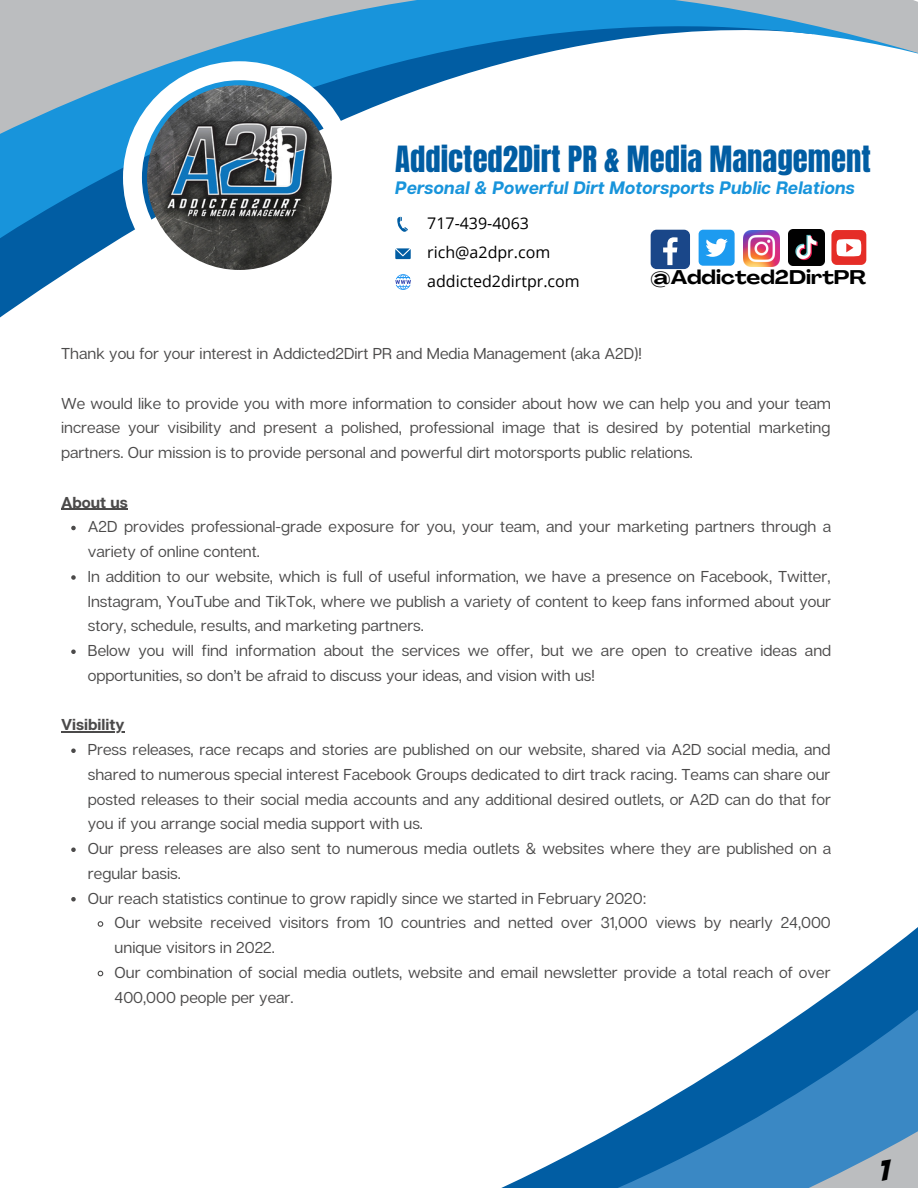
<style>
.page{position:relative;width:918px;height:1188px;background:#fff}
.page>*{position:absolute;margin:0;border:0;box-sizing:border-box;transform-origin:0 0}
.t1{font:30.75px "Anton";color:#015da3}
.t2{font:30px "Bangers";color:#000}
.t3{font:700 expanded 19.5px "Agrandir";color:#000}
.t4{font:italic 700 18px "Articulat CF";color:#1894db}
.t5{font:16.05px/29.1px "Open Sans";color:#000}
.t6{font:15.75px/24.8px "Articulat CF";color:#4b4a4a}
.t7{font:700 15.75px "Articulat CF";color:#4b4a4a}
</style>
<div class="page">
<svg style="left:0;top:217px;width:867px;height:101px"></svg>
<svg style="left:0;top:0;width:918px;height:217px"></svg>
<svg style="left:123px;top:61px;width:233px;height:233px"></svg>
<svg style="left:397px;top:217px;width:11px;height:15px"></svg>
<svg style="left:395px;top:248px;width:16px;height:11px"></svg>
<svg style="left:72px;top:901px;width:846px;height:72px"></svg>
<svg style="left:658px;top:973px;width:260px;height:132px"></svg>
<svg style="left:501px;top:1105px;width:417px;height:83px"></svg>
<svg style="left:395px;top:274px;width:16px;height:16px"></svg>
<svg style="left:71px;top:526px;width:5px;height:4px"></svg>
<svg style="left:71px;top:575px;width:5px;height:5px"></svg>
<svg style="left:71px;top:649px;width:5px;height:5px"></svg>
<svg style="left:71px;top:748px;width:5px;height:5px"></svg>
<svg style="left:71px;top:847px;width:5px;height:5px"></svg>
<svg style="left:71px;top:897px;width:5px;height:4px"></svg>
<svg style="left:97px;top:920px;width:7px;height:8px"></svg>
<svg style="left:97px;top:970px;width:7px;height:7px"></svg>
<hr style="left:61px;top:509px;width:67px;height:1px;background:#4b4a4a">
<hr style="left:61px;top:732px;width:63px;height:1px;background:#4b4a4a">
<img style="left:744px;top:231px;width:36px;height:36px">
<img style="left:788px;top:230px;width:36px;height:36px">
<div style="left:831px;top:230px;width:35px;height:35px;background:#e52d27;border-radius:5px"></div>
<svg style="left:837px;top:239px;width:24px;height:17px"></svg>
<div style="left:699px;top:230px;width:36px;height:36px;background:#1d9bf0;border-radius:4px"></div>
<svg style="left:705px;top:239px;width:23px;height:18px"></svg>
<div style="left:651px;top:230px;width:39px;height:39px;background:#1a4789;border-radius:6px"></div>
<svg style="left:663px;top:237px;width:15px;height:28px"></svg>
<h1 class="t1" style="left:395px;top:137px;width:477px">Addicted2Dirt PR &amp; Media Management</h1>
<p class="t4" style="left:395px;top:177px;width:461px">Personal &amp; Powerful Dirt Motorsports Public Relations</p>
<p class="t5" style="left:427px;top:208px;width:154px">717-439-4063 rich@a2dpr.com addicted2dirtpr.com</p>
<p class="t3" style="left:651px;top:269px;width:217px">@Addicted2DirtPR</p>
<p class="t6" style="left:61px;top:341px;width:582px">Thank you for your interest in Addicted2Dirt PR and Media Management (aka A2D)!</p>
<p class="t6" style="left:61px;top:390px;width:772px;text-align:justify">We would like to provide you with more information to consider about how we can help you and your team increase your visibility and present a polished, professional image that is desired by potential marketing partners. Our mission is to provide personal and powerful dirt motorsports public relations.</p>
<p class="t7" style="left:61px;top:492px;width:68px">About us</p>
<p class="t6" style="left:88px;top:514px;width:745px">A2D provides professional-grade exposure for you, your team, and your marketing partners through a variety of online content.<br>In addition to our website, which is full of useful information, we have a presence on Facebook, Twitter, Instagram, YouTube and TikTok, where we publish a variety of content to keep fans informed about your story, schedule, results, and marketing partners.<br>Below you will find information about the services we offer, but we are open to creative ideas and opportunities, so don’t be afraid to discuss your ideas, and vision with us!</p>
<p class="t7" style="left:61px;top:715px;width:65px">Visibility</p>
<p class="t6" style="left:88px;top:737px;width:745px">Press releases, race recaps and stories are published on our website, shared via A2D social media, and shared to numerous special interest Facebook Groups dedicated to dirt track racing. Teams can share our posted releases to their social media accounts and any additional desired outlets, or A2D can do that for you if you arrange social media support with us.<br>Our press releases are also sent to numerous media outlets &amp; websites where they are published on a regular basis.<br>Our reach statistics continue to grow rapidly since we started in February 2020:</p>
<p class="t6" style="left:115px;top:910px;width:718px">Our website received visitors from 10 countries and netted over 31,000 views by nearly 24,000 unique visitors in 2022.<br>Our combination of social media outlets, website and email newsletter provide a total reach of over 400,000 people per year.</p>
<h2 class="t2" style="left:879px;top:1154px;width:11px">1</h2>
</div>
